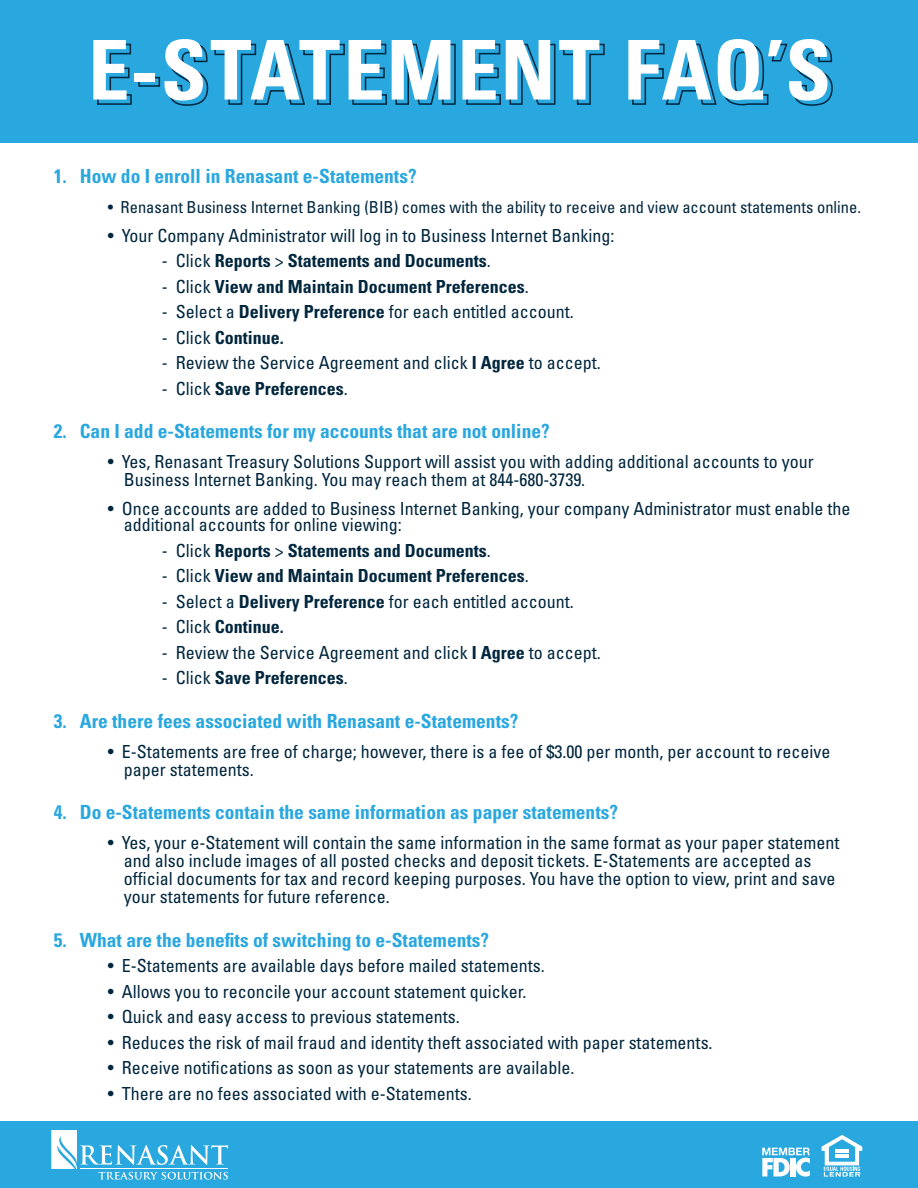
<style>
.page{position:relative;width:918px;height:1188px;background:#fff}
.page>*{position:absolute;margin:0;border:0;box-sizing:border-box;transform-origin:0 0}
.t1{font:700 condensed 82.5px "Univers LT Std";letter-spacing:.025em;color:#fff}
.t2{font:700 condensed 19.5px "Univers LT Std";color:#29a7df}
.t3{font:condensed 18px/18px "Univers LT Std";color:#00263d}
.t4{font:700 condensed 18px "Univers LT Std";color:#00263d}
.t5{font:condensed 16.5px "Univers LT Std";color:#00263d}
.s1{font-weight:400}
.s2{font-weight:700}
</style>
<div class="page">
<div style="left:0;top:0;width:918px;height:143px;background:#29a7df"></div>
<svg style="left:97px;top:43px;width:35px;height:62px"></svg>
<div style="left:138px;top:77px;width:22px;height:10px;border:2px solid #00263d"></div>
<svg style="left:168px;top:42px;width:177px;height:64px"></svg>
<svg style="left:352px;top:43px;width:35px;height:62px"></svg>
<svg style="left:395px;top:43px;width:61px;height:62px"></svg>
<svg style="left:466px;top:43px;width:35px;height:62px"></svg>
<svg style="left:509px;top:43px;width:47px;height:62px"></svg>
<svg style="left:563px;top:43px;width:42px;height:62px"></svg>
<svg style="left:632px;top:42px;width:201px;height:64px"></svg>
<div style="left:0;top:1121px;width:918px;height:66px;background:#29a7df"></div>
<svg style="left:762px;top:1148px;width:48px;height:29px"></svg>
<svg style="left:822px;top:1135px;width:40px;height:42px"></svg>
<svg style="left:51px;top:1130px;width:177px;height:50px"></svg>
<h1 class="t1" style="left:88px;top:20px;width:745px">E-STATEMENT FAQ’S</h1>
<p class="t2" style="left:54px;top:164px;width:364px">1. How do I enroll in Renasant e-Statements?</p>
<p class="t5" style="left:108px;top:197px;width:755px">• Renasant Business Internet Banking (BIB) comes with the ability to receive and view account statements online.</p>
<p class="t3" style="left:108px;top:226px;width:508px">• Your Company Administrator will log in to Business Internet Banking:</p>
<p class="t4" style="left:162px;top:250px;width:330px"><span class="s1">- Click</span> Reports <span class="s1">&gt;</span> Statements and Documents<span class="s1">.</span></p>
<p class="t4" style="left:162px;top:275px;width:368px"><span class="s1">- Click</span> View and Maintain Document Preferences<span class="s1">.</span></p>
<p class="t3" style="left:162px;top:303px;width:413px">- Select a <span class="s2">Delivery Preference</span> for each entitled account.</p>
<p class="t4" style="left:162px;top:326px;width:123px"><span class="s1">- Click</span> Continue.</p>
<p class="t3" style="left:162px;top:354px;width:440px">- Review the Service Agreement and click <span class="s2">I Agree</span> to accept.</p>
<p class="t4" style="left:162px;top:377px;width:187px"><span class="s1">- Click</span> Save Preferences<span class="s1">.</span></p>
<p class="t2" style="left:54px;top:419px;width:498px">2. Can I add e-Statements for my accounts that are not online?</p>
<p class="t3" style="left:124px;top:453px;width:692px;text-indent:-16px">• Yes, Renasant Treasury Solutions Support will assist you with adding additional accounts to your<br>Business Internet Banking. You may reach them at 844-680-3739.</p>
<p class="t3" style="left:124px;top:500px;width:728px;line-height:16.5px;text-indent:-16px">• Once accounts are added to Business Internet Banking, your company Administrator must enable the additional accounts for online viewing:</p>
<p class="t4" style="left:162px;top:539px;width:330px"><span class="s1">- Click</span> Reports <span class="s1">&gt;</span> Statements and Documents<span class="s1">.</span></p>
<p class="t4" style="left:162px;top:565px;width:368px"><span class="s1">- Click</span> View and Maintain Document Preferences<span class="s1">.</span></p>
<p class="t3" style="left:162px;top:592px;width:413px">- Select a <span class="s2">Delivery Preference</span> for each entitled account.</p>
<p class="t4" style="left:162px;top:616px;width:123px"><span class="s1">- Click</span> Continue.</p>
<p class="t3" style="left:162px;top:643px;width:440px">- Review the Service Agreement and click <span class="s2">I Agree</span> to accept.</p>
<p class="t4" style="left:162px;top:667px;width:187px"><span class="s1">- Click</span> Save Preferences<span class="s1">.</span></p>
<p class="t2" style="left:54px;top:709px;width:466px">3. Are there fees associated with Renasant e-Statements?</p>
<p class="t3" style="left:124px;top:742px;width:708px;text-indent:-16px">• E-Statements are free of charge; however, there is a fee of $3.00 per month, per account to receive paper statements.</p>
<p class="t2" style="left:54px;top:800px;width:566px">4. Do e-Statements contain the same information as paper statements?</p>
<p class="t3" style="left:124px;top:834px;width:717px;text-indent:-16px">• Yes, your e-Statement will contain the same information in the same format as your paper statement and also include images of all posted checks and deposit tickets. E-Statements are accepted as official documents for tax and record keeping purposes. You have the option to view, print and save your statements for future reference.</p>
<p class="t2" style="left:54px;top:928px;width:437px">5. What are the benefits of switching to e-Statements?</p>
<p class="t3" style="left:108px;top:957px;width:438px">• E-Statements are available days before mailed statements.</p>
<p class="t3" style="left:108px;top:982px;width:420px">• Allows you to reconcile your account statement quicker.</p>
<p class="t3" style="left:108px;top:1008px;width:353px">• Quick and easy access to previous statements.</p>
<p class="t3" style="left:108px;top:1033px;width:606px">• Reduces the risk of mail fraud and identity theft associated with paper statements.</p>
<p class="t3" style="left:108px;top:1059px;width:468px">• Receive notifications as soon as your statements are available.</p>
<p class="t3" style="left:108px;top:1084px;width:365px">• There are no fees associated with e-Statements.</p>
</div>
